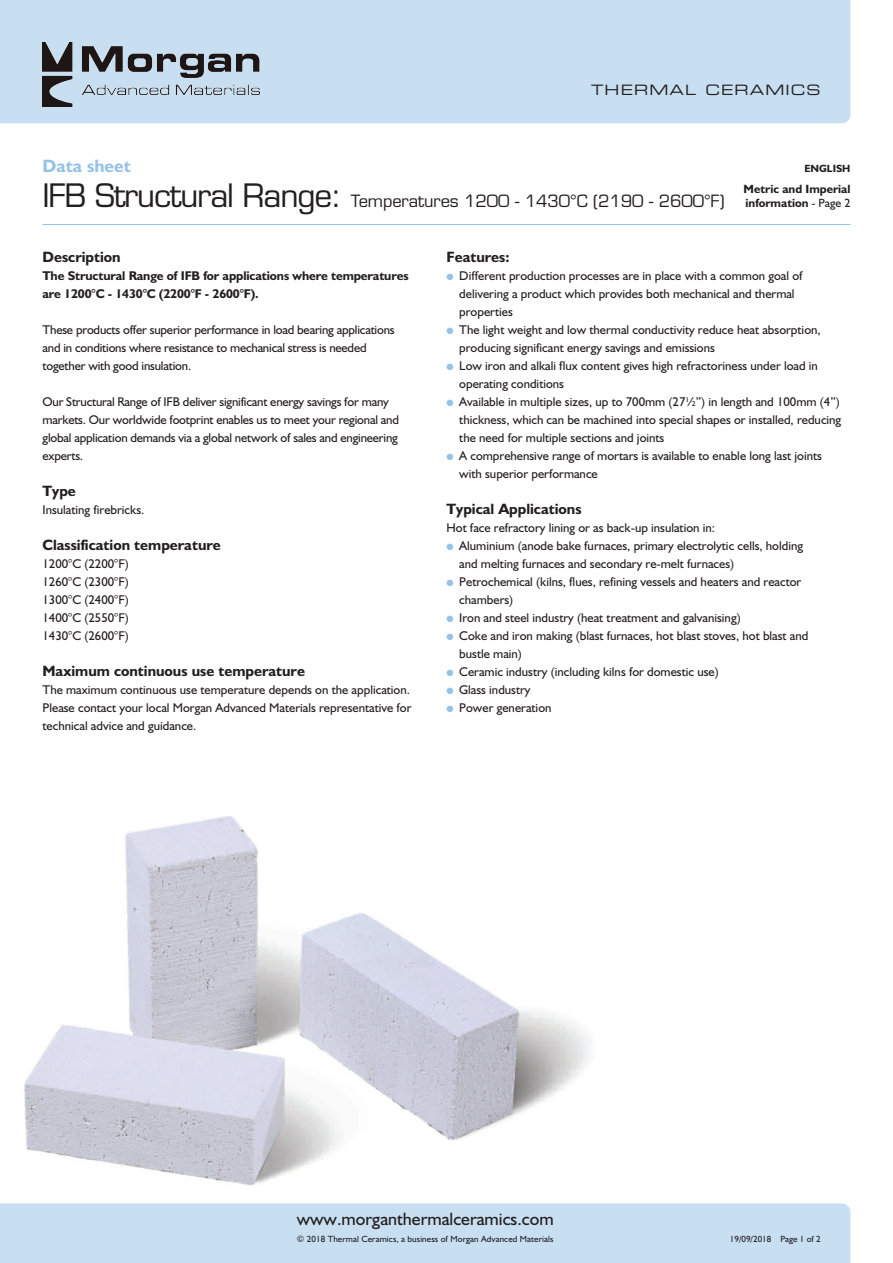
<style>
.page{position:relative;width:893px;height:1263px;background:#fff}
.page>*{position:absolute;margin:0;border:0;box-sizing:border-box;transform-origin:0 0}
.t1{font:31.5px "Eurostile";letter-spacing:-.035em;color:#231f20}
.t2{font:18px "Humanist 521 BT";color:#231f20}
.t3{font:700 18px "Humanist 521 BT";color:#96c2e8}
.t4{font:16.5px "Eurostile";letter-spacing:-.005em;color:#231f20}
.t5{font:700 15px "Humanist 521 BT";color:#231f20}
.t6{font:14.25px "Eurostile Extended Two";letter-spacing:.08em;color:#231f20}
.t7{font:12.75px/18px "Humanist 521 BT";color:#231f20}
.t8{font:700 12.75px/18px "Humanist 521 BT";letter-spacing:-.01em;color:#231f20}
.t9{font:700 12px/13.5px "Humanist 521 BT";color:#231f20}
.t10{font:700 10.5px "Humanist 521 BT";color:#231f20}
.t11{font:9px "Humanist 521 BT";letter-spacing:.01em;color:#231f20}
.s1{font-weight:400}
.s2{color:#96c2e8}
</style>
<div class="page">
<img style="left:24px;top:816px;width:567px;height:370px">
<div style="left:0;top:0;width:850px;height:123px;background:#c8dff2"></div>
<img style="left:43px;top:43px;width:217px;height:63px">
<div style="left:0;top:1203px;width:850px;height:60px;background:#c8dff2"></div>
<hr style="left:43px;top:224px;width:807px;height:1px;background:#96c2e8">
<p class="t6" style="left:591px;top:85px;width:231px">THERMAL CERAMICS</p>
<h2 class="t3" style="left:43px;top:156px;width:90px">Data sheet</h2>
<h1 class="t1" style="left:43px;top:183px;width:301px">IFB Structural Range:</h1>
<p class="t4" style="left:351px;top:194px;width:375px">Temperatures 1200 - 1430°C (2190 - 2600°F)</p>
<p class="t10" style="left:804px;top:162px;width:47px">ENGLISH</p>
<p class="t9" style="left:744px;top:182px;width:108px">Metric and Imperial information <span class="s1">- Page 2</span></p>
<p class="t5" style="left:43px;top:248px;width:80px">Description</p>
<p class="t8" style="left:43px;top:266px;width:368px">The Structural Range of IFB for applications where temperatures are 1200°C - 1430°C (2200°F - 2600°F).</p>
<p class="t7" style="left:43px;top:320px;width:354px">These products offer superior performance in load bearing applications and in conditions where resistance to mechanical stress is needed together with good insulation.</p>
<p class="t7" style="left:43px;top:392px;width:358px">Our Structural Range of IFB deliver significant energy savings for many markets. Our worldwide footprint enables us to meet your regional and global application demands via a global network of sales and engineering experts.</p>
<p class="t5" style="left:43px;top:482px;width:35px">Type</p>
<p class="t7" style="left:43px;top:500px;width:103px">Insulating firebricks.</p>
<p class="t5" style="left:43px;top:536px;width:180px">Classification temperature</p>
<p class="t7" style="left:43px;top:554px;width:88px;text-align:justify">1200°C (2200°F)<br>1260°C (2300°F)<br>1300°C (2400°F)<br>1400°C (2550°F)<br>1430°C (2600°F)</p>
<p class="t5" style="left:43px;top:662px;width:264px">Maximum continuous use temperature</p>
<p class="t7" style="left:43px;top:680px;width:370px;text-align:justify">The maximum continuous use temperature depends on the application.<br>Please contact your local Morgan Advanced Materials representative for technical advice and guidance.</p>
<p class="t5" style="left:446px;top:248px;width:64px">Features:</p>
<p class="t7" style="left:459px;top:266px;width:345px;text-indent:-13px"><span class="s2">●</span> Different production processes are in place with a common goal of delivering a product which provides both mechanical and thermal properties</p>
<p class="t7" style="left:459px;top:320px;width:363px;text-indent:-13px"><span class="s2">●</span> The light weight and low thermal conductivity reduce heat absorption, producing significant energy savings and emissions</p>
<p class="t7" style="left:459px;top:356px;width:360px;text-indent:-13px"><span class="s2">●</span> Low iron and alkali flux content gives high refractoriness under load in operating conditions</p>
<p class="t7" style="left:459px;top:392px;width:384px;text-align:justify;text-indent:-13px"><span class="s2">●</span> Available in multiple sizes, up to 700mm (27½”) in length and 100mm (4”) thickness, which can be machined into special shapes or installed, reducing the need for multiple sections and joints</p>
<p class="t7" style="left:459px;top:446px;width:364px;text-indent:-13px"><span class="s2">●</span> A comprehensive range of mortars is available to enable long last joints with superior performance</p>
<p class="t5" style="left:446px;top:500px;width:137px">Typical Applications</p>
<p class="t7" style="left:446px;top:518px;width:270px">Hot face refractory lining or as back-up insulation in:</p>
<p class="t7" style="left:459px;top:536px;width:345px;text-indent:-13px"><span class="s2">●</span> Aluminium (anode bake furnaces, primary electrolytic cells, holding and melting furnaces and secondary re-melt furnaces)</p>
<p class="t7" style="left:459px;top:572px;width:344px;text-indent:-13px"><span class="s2">●</span> Petrochemical (kilns, flues, refining vessels and heaters and reactor chambers)</p>
<p class="t7" style="left:446px;top:608px;width:296px"><span class="s2">●</span> Iron and steel industry (heat treatment and galvanising)</p>
<p class="t7" style="left:459px;top:626px;width:351px;text-indent:-13px"><span class="s2">●</span> Coke and iron making (blast furnaces, hot blast stoves, hot blast and bustle main)</p>
<p class="t7" style="left:446px;top:662px;width:274px"><span class="s2">●</span> Ceramic industry (including kilns for domestic use)</p>
<p class="t7" style="left:446px;top:680px;width:86px"><span class="s2">●</span> Glass industry</p>
<p class="t7" style="left:446px;top:698px;width:107px"><span class="s2">●</span> Power generation</p>
<h2 class="t2" style="left:297px;top:1208px;width:259px">www.morganthermalceramics.com</h2>
<p class="t11" style="left:297px;top:1233px;width:258px">© 2018 Thermal Ceramics, a business of Morgan Advanced Materials</p>
<p class="t11" style="left:730px;top:1233px;width:92px">19/09/2018 Page 1 of 2</p>
</div>
